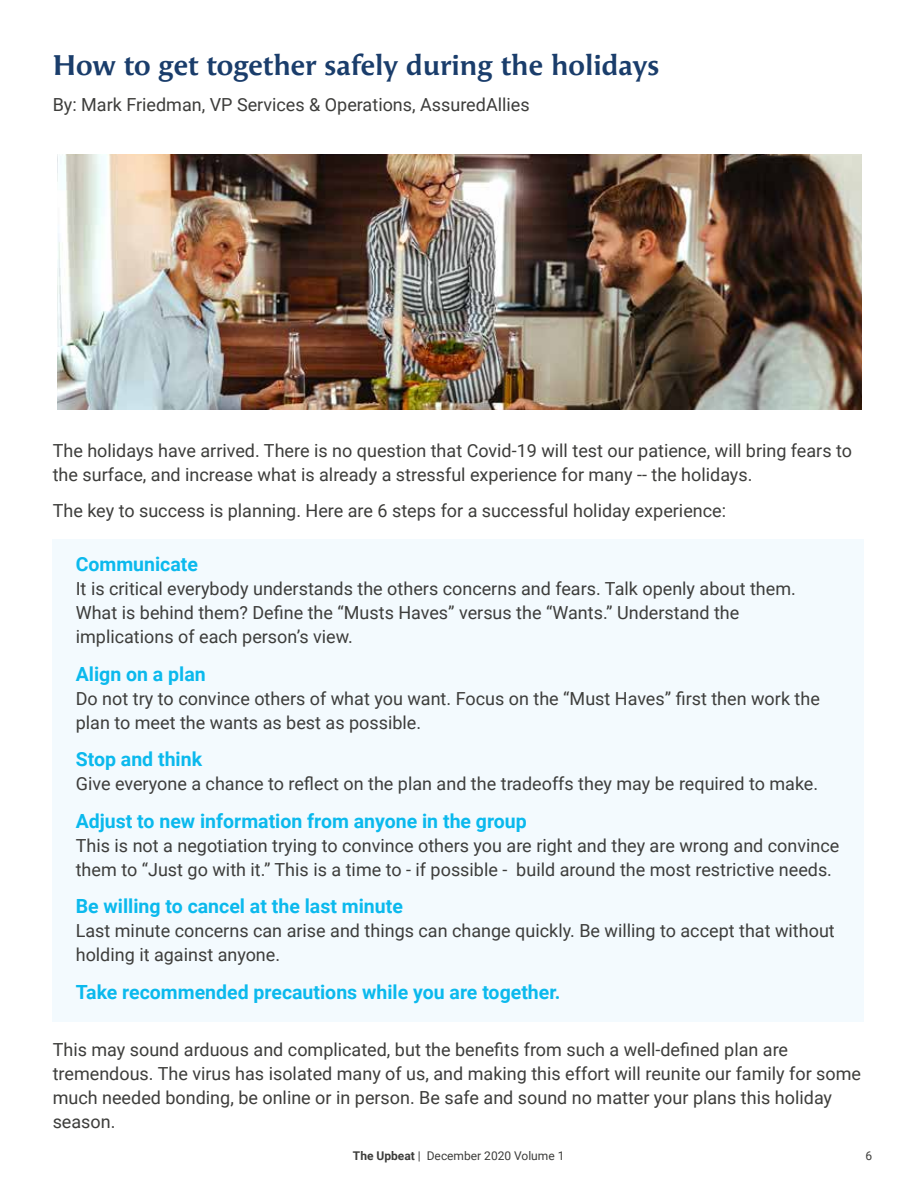
<style>
.page{position:relative;width:918px;height:1188px;background:#fff}
.page>*{position:absolute;margin:0;border:0;box-sizing:border-box;transform-origin:0 0}
.t1{font:700 28.5px "Angie Pro";color:#1a3d6b}
.t2{font:700 19.5px "Roboto";color:#0bb9ed}
.t3{font:18px/24px "Roboto";color:#3d3d3b}
.t4{font:12px "Roboto";color:#3d3d3b}
.s1{font-weight:700}
</style>
<div class="page">
<div style="left:53px;top:540px;width:811px;height:482px;background:#f3fafe"></div>
<img style="left:57px;top:155px;width:805px;height:254px">
<h1 class="t1" style="left:53px;top:44px;width:608px">How to get together safely during the holidays</h1>
<p class="t3" style="left:53px;top:92px;width:479px">By: Mark Friedman, VP Services &amp; Operations, AssuredAllies</p>
<p class="t3" style="left:53px;top:438px;width:801px">The holidays have arrived. There is no question that Covid-19 will test our patience, will bring fears to the surface, and increase what is already a stressful experience for many -- the holidays.</p>
<p class="t3" style="left:53px;top:498px;width:675px">The key to success is planning. Here are 6 steps for a successful holiday experience:</p>
<p class="t2" style="left:76px;top:551px;width:124px">Communicate</p>
<p class="t3" style="left:76px;top:576px;width:722px">It is critical everybody understands the others concerns and fears. Talk openly about them.<br>What is behind them? Define the “Musts Haves” versus the “Wants.” Understand the implications of each person’s view.</p>
<p class="t2" style="left:76px;top:660px;width:131px">Align on a plan</p>
<p class="t3" style="left:76px;top:686px;width:746px">Do not try to convince others of what you want. Focus on the “Must Haves” first then work the plan to meet the wants as best as possible.</p>
<p class="t2" style="left:76px;top:746px;width:128px">Stop and think</p>
<p class="t3" style="left:76px;top:771px;width:744px">Give everyone a chance to reflect on the plan and the tradeoffs they may be required to make.</p>
<p class="t2" style="left:76px;top:807px;width:453px">Adjust to new information from anyone in the group</p>
<p class="t3" style="left:76px;top:833px;width:765px">This is not a negotiation trying to convince others you are right and they are wrong and convince them to “Just go with it.” This is a time to - if possible - build around the most restrictive needs.</p>
<p class="t2" style="left:76px;top:893px;width:329px">Be willing to cancel at the last minute</p>
<p class="t3" style="left:76px;top:918px;width:761px">Last minute concerns can arise and things can change quickly. Be willing to accept that without holding it against anyone.</p>
<p class="t2" style="left:76px;top:978px;width:486px">Take recommended precautions while you are together.</p>
<p class="t3" style="left:53px;top:1037px;width:810px">This may sound arduous and complicated, but the benefits from such a well-defined plan are tremendous. The virus has isolated many of us, and making this effort will reunite our family for some much needed bonding, be online or in person. Be safe and sound no matter your plans this holiday season.</p>
<p class="t4" style="left:353px;top:1148px;width:213px"><span class="s1">The Upbeat</span> | December 2020 Volume 1</p>
<p class="t4" style="left:866px;top:1148px;width:8px">6</p>
</div>
